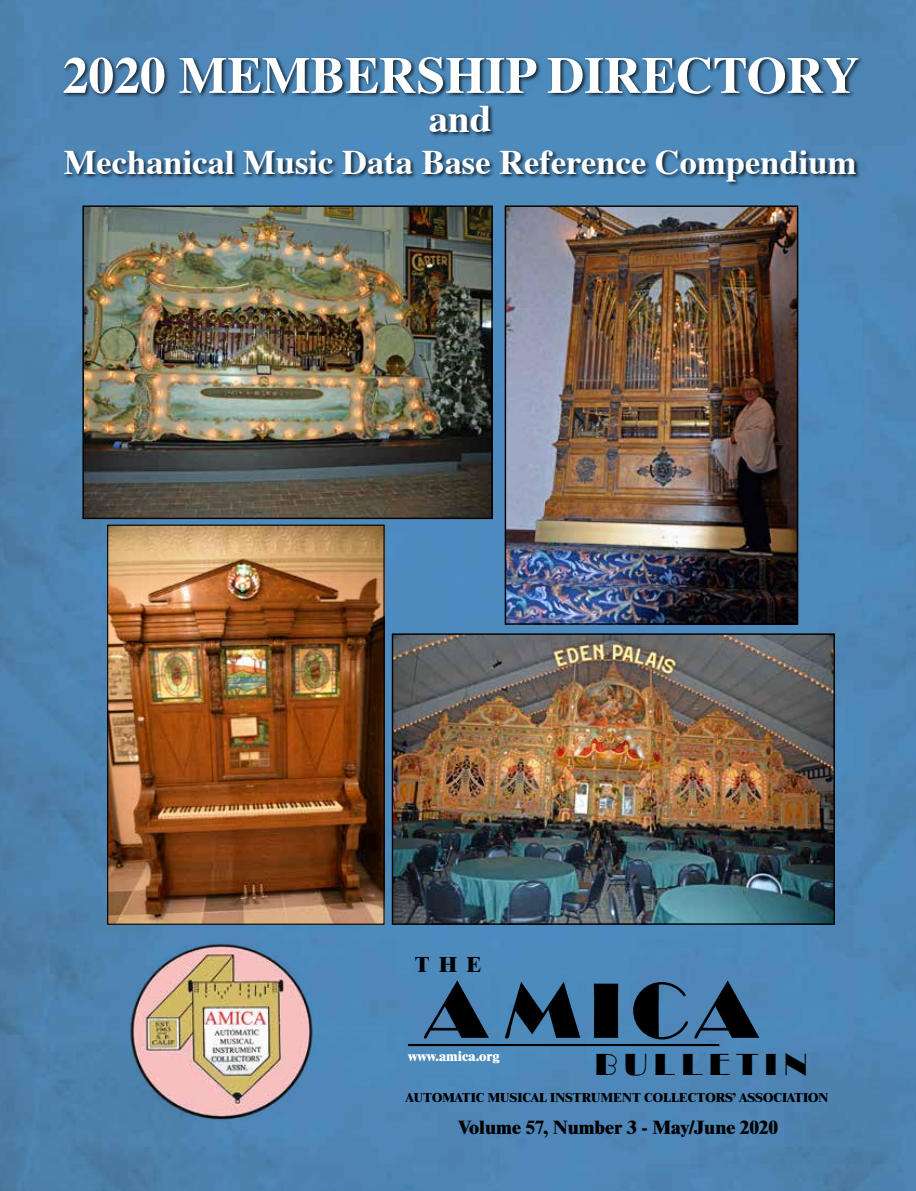
<style>
.page{position:relative;width:916px;height:1191px;background:#fff}
.page>*{position:absolute;margin:0;border:0;box-sizing:border-box;transform-origin:0 0}
.t1{font:81.15px "Broadway DTC";letter-spacing:.1em;color:#000}
.t2{font:700 51.6px "Times";color:#fff}
.t3{font:700 39px "Times";color:#fff}
.t4{font:700 34.5px "Times";color:#fff}
.t5{font:31.65px "Broadway DTC";letter-spacing:.2em;color:#000}
.t6{font:800 21.15px "Times";color:#000}
.t7{font:800 18.75px "Times";color:#000}
.t8{font:800 13.65px "Times";color:#fff}
.t9{font:800 12.6px "Times";color:#000}
</style>
<div class="page">
<img style="left:0;top:0;width:915px;height:1190px">
<div style="left:62px;top:56px;width:802px;height:131px;background:#000;opacity:.75"></div>
<hr style="left:408px;top:1043px;width:311px;height:2px;background:#000">
<img style="left:84px;top:207px;width:406px;height:310px">
<div style="left:82px;top:205px;width:410px;height:314px;border:1px solid #000"></div>
<img style="left:109px;top:526px;width:273px;height:396px">
<div style="left:107px;top:524px;width:277px;height:400px;border:1px solid #000"></div>
<img style="left:506px;top:207px;width:290px;height:415px">
<div style="left:504px;top:205px;width:294px;height:419px;border:1px solid #000"></div>
<img style="left:393px;top:635px;width:439px;height:287px">
<div style="left:391px;top:633px;width:443px;height:291px;border:1px solid #000"></div>
<img style="left:127px;top:937px;width:191px;height:192px;border-radius:96px">
<h2 class="t2" style="left:63px;top:26px;width:798px">2020 MEMBERSHIP DIRECTORY</h2>
<h3 class="t3" style="left:428px;top:81px;width:64px">and</h3>
<h3 class="t4" style="left:64px;top:129px;width:793px">Mechanical Music Data Base Reference Compendium</h3>
<h3 class="t6" style="left:415px;top:951px;width:68px">THE</h3>
<h1 class="t1" style="left:424px;top:963px;width:335px">AMICA</h1>
<p class="t8" style="left:408px;top:1047px;width:93px">www.amica.org</p>
<p class="t9" style="left:405px;top:1089px;width:424px">AUTOMATIC MUSICAL INSTRUMENT COLLECTORS’ ASSOCIATION</p>
<h3 class="t7" style="left:458px;top:1115px;width:321px">Volume 57, Number 3 - May/June 2020</h3>
<h3 class="t5" style="left:594px;top:1046px;width:214px">BULLETIN</h3>
</div>
